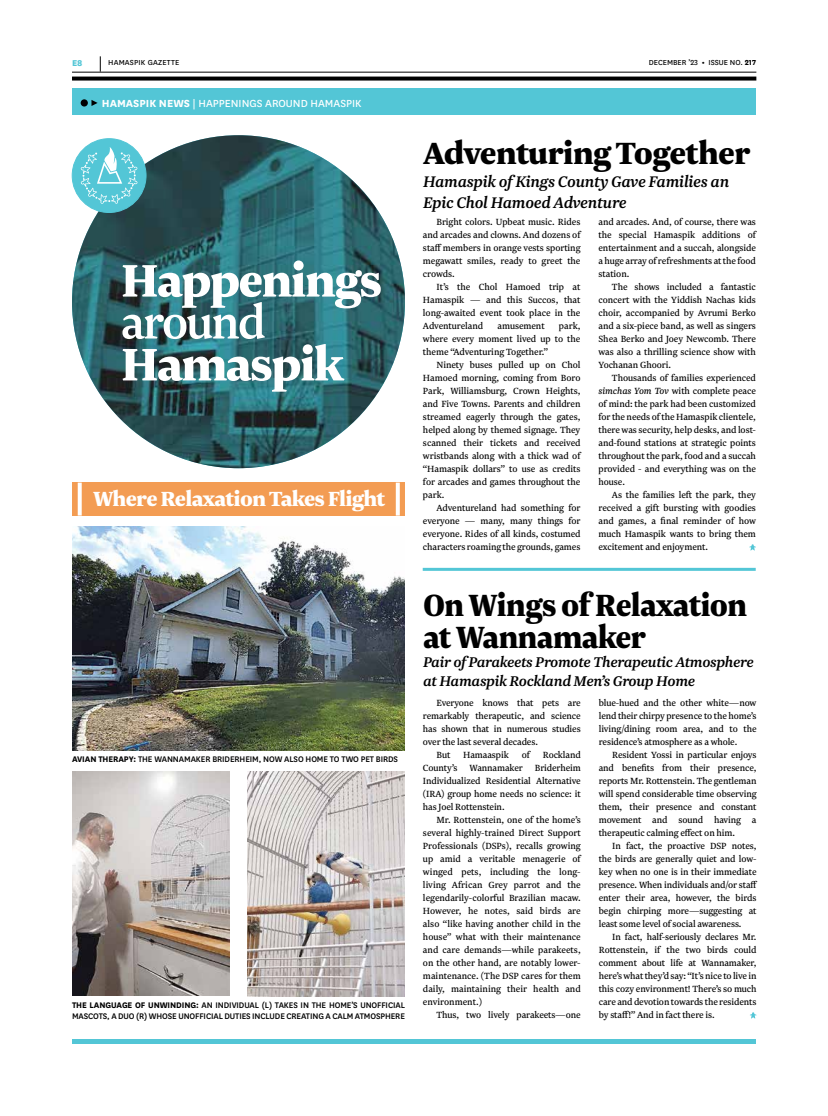
<style>
.page{position:relative;width:828px;height:1116px;background:#fff}
.page>*{position:absolute;margin:0;border:0;box-sizing:border-box;transform-origin:0 0}
.t1{font:900 53.5px "Newzald";letter-spacing:-.04em;color:#fff}
.t2{font:500 53.5px "Newzald";letter-spacing:-.04em;color:#fff}
.t3{font:900 36px/31.5px "Newzald";letter-spacing:-.025em;color:#000;scale:.95 1}
.t4{font:900 36px "Newzald";letter-spacing:-.025em;color:#000}
.t5{font:900 24px "Newzald";letter-spacing:-.03em;color:#fff}
.t6{font:italic 500 18px/21px "Newzald";letter-spacing:-.015em;color:#000}
.t7{font:italic 500 16.5px/19px "Newzald";letter-spacing:-.02em;color:#000}
.t8{font:12px "National";color:#fff}
.t9{font:10.5px/13px "Newzald";letter-spacing:-.005em;color:#000;text-align:justify}
.t10{font:800 9.9px "National";color:#53c6d6}
.t11{font:500 9.5px/11px "National";letter-spacing:-.01em;color:#000;scale:.96 1}
.t12{font:8.5px "National";letter-spacing:.01em;color:#000}
.s1{font-weight:700}
.s2{font-style:italic}
</style>
<div class="page">
<div style="left:72px;top:482px;width:333px;height:34px;background:#f39c53"></div>
<svg style="left:78px;top:483px;width:4px;height:33px"></svg>
<svg style="left:396px;top:483px;width:4px;height:33px"></svg>
<img style="left:72px;top:135px;width:333px;height:333px;border-radius:166px">
<div style="left:72px;top:139px;width:74px;height:74px;background:#53c6d6;border-radius:50%"></div>
<div style="left:72px;top:138px;width:74px;height:75px;border:1px solid #53c6d6;border-radius:50%"></div>
<svg style="left:81px;top:147px;width:57px;height:57px"></svg>
<hr style="left:72px;top:1040px;width:684px;height:4px;background:#53c6d6">
<div style="left:72px;top:89px;width:684px;height:26px;background:#53c6d6"></div>
<div style="left:81px;top:99px;width:7px;height:8px;background:#000;border-radius:50%"></div>
<svg style="left:91px;top:100px;width:7px;height:6px"></svg>
<svg style="left:750px;top:1012px;width:7px;height:7px"></svg>
<svg style="left:749px;top:544px;width:7px;height:7px"></svg>
<img style="left:72px;top:526px;width:333px;height:224px">
<img style="left:248px;top:772px;width:157px;height:224px">
<img style="left:72px;top:772px;width:158px;height:224px">
<hr style="left:423px;top:568px;width:333px;height:3px;background:#53c6d6">
<svg style="left:72px;top:77px;width:684px;height:4px;background:#1c1c1c"></svg>
<hr style="left:72px;top:72px;width:684px;height:1px;background:#000">
<svg style="left:100px;top:56px;width:1px;height:16px"></svg>
<p class="t10" style="left:72px;top:55px;width:12px">E8</p>
<p class="t12" style="left:108px;top:57px;width:73px">HAMASPIK GAZETTE</p>
<p class="t12" style="left:649px;top:57px;width:109px">DECEMBER ’23 <span class="s1">•</span> ISSUE NO. <span class="s1">217</span></p>
<p class="t8" style="left:102px;top:95px;width:261px"><span class="s1">HAMASPIK NEWS</span> | HAPPENINGS AROUND HAMASPIK</p>
<h1 class="t1" style="left:121px;top:245px;width:263px">Happenings</h1>
<h1 class="t2" style="left:121px;top:289px;width:147px">around</h1>
<h1 class="t1" style="left:121px;top:329px;width:225px">Hamaspik</h1>
<h3 class="t5" style="left:93px;top:483px;width:294px">Where Relaxation Takes Flight</h3>
<p class="t11" style="left:72px;top:753px;width:341px"><span class="s1">AVIAN THERAPY:</span> THE WANNAMAKER BRIDERHEIM, NOW ALSO HOME TO TWO PET BIRDS</p>
<p class="t11" style="left:72px;top:999px;width:348px"><span class="s1">THE LANGUAGE OF UNWINDING:</span> AN INDIVIDUAL (L) TAKES IN THE HOME’S UNOFFICIAL<br>MASCOTS, A DUO (R) WHOSE UNOFFICIAL DUTIES INCLUDE CREATING A CALM ATMOSPHERE</p>
<h2 class="t4" style="left:423px;top:129px;width:329px">Adventuring Together</h2>
<h3 class="t6" style="left:423px;top:171px;width:308px">Hamaspik of Kings County Gave Families an<br>Epic Chol Hamoed Adventure</h3>
<p class="t9" style="left:423px;top:215px;width:159px;text-indent:14px">Bright colors. Upbeat music. Rides and arcades and clowns. And dozens of staff members in orange vests sporting megawatt smiles, ready to greet the crowds.</p>
<p class="t9" style="left:423px;top:280px;width:159px;text-indent:14px">It’s the Chol Hamoed trip at Hamaspik — and this Succos, that long-awaited event took place in the Adventureland</p>
<p class="t9" style="left:423px;top:319px;width:159px;text-indent:136px">park, where every moment lived up to the theme “Adventuring Together.”</p>
<p class="t9" style="left:423px;top:358px;width:159px;text-indent:14px">Ninety buses pulled up on Chol Hamoed morning, coming from Boro Park, Williamsburg, Crown Heights, and Five Towns. Parents and children streamed eagerly through the gates, helped along by themed signage. They scanned their tickets and received wristbands along with a thick wad of “Hamaspik dollars” to use as credits for arcades and games throughout the park.</p>
<p class="t9" style="left:423px;top:501px;width:159px;text-indent:14px">Adventureland had something for everyone — many, many things for everyone. Rides of all kinds, costumed characters roaming the grounds, games</p>
<p class="t9" style="left:497px;top:319px;width:49px">amusement</p>
<p class="t9" style="left:598px;top:215px;width:159px">and arcades. And, of course, there was the special Hamaspik additions of entertainment and a succah, alongside a huge array of refreshments at the food station.</p>
<p class="t9" style="left:598px;top:280px;width:159px;text-indent:14px">The shows included a fantastic concert with the Yiddish Nachas kids choir, accompanied by Avrumi Berko and a six-piece band, as well as singers Shea Berko and Joey Newcomb. There was also a thrilling science show with Yochanan Ghoori.</p>
<p class="t9" style="left:598px;top:371px;width:159px;text-indent:14px">Thousands of families experienced <span class="s2">simchas Yom Tov</span> with complete peace of mind: the park had been customized for the needs of the Hamaspik clientele, there was security, help desks, and lost&shy;and-found stations at strategic points throughout the park, food and a succah provided - and everything was on the house.</p>
<p class="t9" style="left:598px;top:488px;width:159px;text-indent:14px">As the families left the park, they received a gift bursting with goodies and games, a final reminder of how much Hamaspik wants to bring them excitement and enjoyment.</p>
<h2 class="t3" style="left:423px;top:588px;width:343px">On Wings of Relaxation at Wannamaker</h2>
<h3 class="t7" style="left:423px;top:652px;width:332px">Pair of Parakeets Promote Therapeutic Atmosphere at Hamaspik Rockland Men’s Group Home</h3>
<p class="t9" style="left:423px;top:696px;width:159px;text-indent:14px">Everyone knows that pets are remarkably therapeutic, and science has shown that in numerous studies over the last several decades.</p>
<p class="t9" style="left:423px;top:748px;width:159px;text-indent:14px">But Hamaaspik of Rockland County’s Wannamaker Briderheim Individualized Residential Alternative (IRA) group home needs no science: it has Joel Rottenstein.</p>
<p class="t9" style="left:423px;top:813px;width:159px;text-indent:14px">Mr. Rottenstein, one of the home’s several highly-trained Direct Support Professionals (DSPs), recalls growing up amid a veritable menagerie of winged pets, including the long&shy;living African Grey parrot and the legendarily-colorful Brazilian macaw.<br>However, he notes, said birds are also “like having another child in the house” what with their maintenance and care demands—while parakeets, on the other hand, are notably lower&shy;maintenance. (The DSP cares for them daily, maintaining their health and environment.)</p>
<p class="t9" style="left:436px;top:1008px;width:146px">Thus, two lively parakeets—one</p>
<p class="t9" style="left:599px;top:696px;width:159px">blue-hued and the other white—now lend their chirpy presence to the home’s living/dining room area, and to the residence’s atmosphere as a whole.</p>
<p class="t9" style="left:599px;top:748px;width:159px;text-indent:14px">Resident Yossi in particular enjoys and benefits from their presence, reports Mr. Rottenstein. The gentleman will spend considerable time observing them, their presence and constant movement and sound having a therapeutic calming effect on him.</p>
<p class="t9" style="left:599px;top:839px;width:160px;text-indent:14px">In fact, the proactive DSP notes, the birds are generally quiet and low&shy;key when no one is in their immediate presence. When individuals and/or staff enter their area, however, the birds begin chirping more—suggesting at least some level of social awareness.</p>
<p class="t9" style="left:599px;top:930px;width:159px;text-indent:14px">In fact, half-seriously declares Mr.<br>Rottenstein, if the two birds could comment about life at Wannamaker, here’s what they’d say: “It’s nice to live in this cozy environment! There’s so much care and devotion towards the residents by staff!” And in fact there is.</p>
</div>
